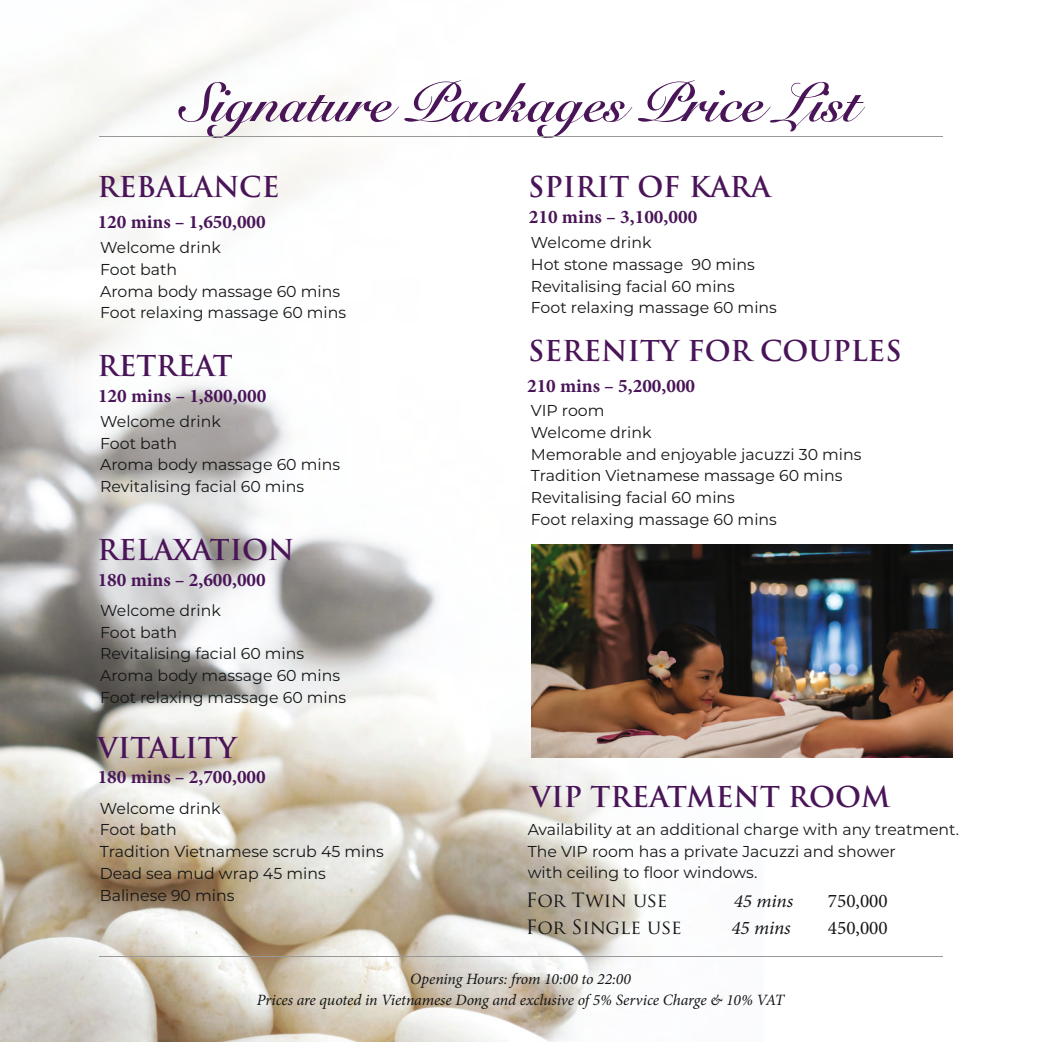
<style>
.page{position:relative;width:1042px;height:1042px;background:#fff}
.page>*{position:absolute;margin:0;border:0;box-sizing:border-box;transform-origin:0 0}
.t1{font:54.25px "Snell Roundhand Bold Script";color:#4a1558}
.t2{font:700 28px "Trajan Pro";color:#4a1558}
.t3{font:700 19.25px "Minion Pro";color:#4a1558}
.t4{font:19.25px/26.2px "Trajan Pro";color:#151616}
.t5{font:19.25px/26.2px "Minion Pro";color:#151616}
.t6{font:italic 19.25px "Minion Pro";letter-spacing:-.005em;color:#151616}
.t7{font:italic 18.55px "Minion Pro";letter-spacing:-.005em;color:#151616;scale:1.04 1}
.t8{font:15.75px/21.7px "Montserrat";color:#151616}
.t9{font:italic 15.75px/21.5px "Minion Pro";letter-spacing:-.005em;color:#151616;text-align:center}
</style>
<div class="page">
<img style="left:0;top:19px;width:642px;height:1023px">
<hr style="left:99px;top:136px;width:844px;height:1px;background:#989899">
<hr style="left:99px;top:956px;width:844px;height:1px;background:#989899">
<img style="left:531px;top:544px;width:422px;height:214px">
<h1 class="t1" style="left:182px;top:83px;width:679px">Signature Packages Price List</h1>
<h2 class="t2" style="left:98px;top:176px;width:183px">REBALANCE</h2>
<p class="t3" style="left:98px;top:214px;width:170px">120 mins – 1,650,000</p>
<p class="t8" style="left:100px;top:236px;width:247px">Welcome drink<br>Foot bath<br>Aroma body massage 60 mins<br>Foot relaxing massage 60 mins</p>
<h2 class="t2" style="left:98px;top:355px;width:137px">RETREAT</h2>
<p class="t3" style="left:98px;top:387px;width:170px">120 mins – 1,800,000</p>
<p class="t8" style="left:100px;top:410px;width:241px">Welcome drink<br>Foot bath<br>Aroma body massage 60 mins<br>Revitalising facial 60 mins</p>
<h2 class="t2" style="left:98px;top:539px;width:198px">RELAXATION</h2>
<p class="t3" style="left:98px;top:571px;width:170px">180 mins – 2,600,000</p>
<p class="t8" style="left:100px;top:599px;width:247px">Welcome drink<br>Foot bath<br>Revitalising facial 60 mins<br>Aroma body massage 60 mins<br>Foot relaxing massage 60 mins</p>
<h2 class="t2" style="left:98px;top:737px;width:141px">VITALITY</h2>
<p class="t3" style="left:98px;top:769px;width:170px">180 mins – 2,700,000</p>
<p class="t8" style="left:100px;top:797px;width:285px">Welcome drink<br>Foot bath<br>Tradition Vietnamese scrub 45 mins<br>Dead sea mud wrap 45 mins<br>Balinese 90 mins</p>
<h2 class="t2" style="left:528px;top:176px;width:244px">SPIRIT OF KARA</h2>
<p class="t3" style="left:529px;top:209px;width:170px">210 mins – 3,100,000</p>
<p class="t8" style="left:531px;top:232px;width:247px">Welcome drink<br>Hot stone massage 90 mins<br>Revitalising facial 60 mins<br>Foot relaxing massage 60 mins</p>
<h2 class="t2" style="left:528px;top:340px;width:375px">SERENITY FOR COUPLES</h2>
<p class="t3" style="left:527px;top:378px;width:170px">210 mins – 5,200,000</p>
<p class="t8" style="left:531px;top:400px;width:332px">VIP room<br>Welcome drink<br>Memorable and enjoyable jacuzzi 30 mins<br>Tradition Vietnamese massage 60 mins<br>Revitalising facial 60 mins<br>Foot relaxing massage 60 mins</p>
<h2 class="t2" style="left:531px;top:785px;width:361px">VIP TREATMENT ROOM</h2>
<p class="t8" style="left:528px;top:818px;width:433px">Availability at an additional charge with any treatment.<br>The VIP room has a private Jacuzzi and shower<br>with ceiling to floor windows.</p>
<p class="t4" style="left:526px;top:889px;width:157px">For Twin use<br>For Single use</p>
<p class="t5" style="left:828px;top:890px;width:61px">750,000<br>450,000</p>
<p class="t7" style="left:734px;top:893px;width:59px">45 mins</p>
<p class="t6" style="left:731px;top:919px;width:61px">45 mins</p>
<p class="t9" style="left:257px;top:969px;width:529px">Opening Hours: from 10:00 to 22:00<br>Prices are quoted in Vietnamese Dong and exclusive of 5% Service Charge &amp; 10% VAT</p>
</div>
